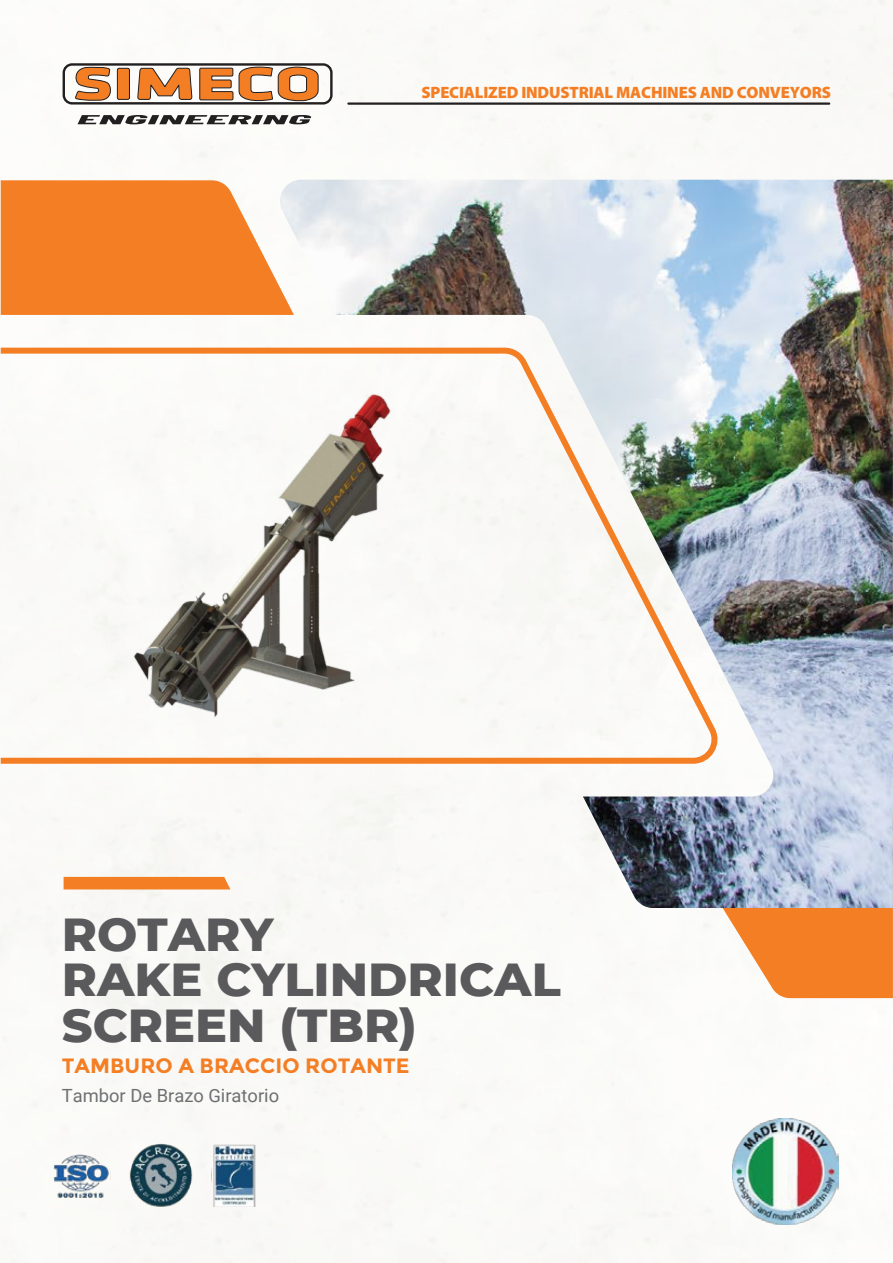
<style>
.page{position:relative;width:893px;height:1263px;background:#fff}
.page>*{position:absolute;margin:0;border:0;box-sizing:border-box;transform-origin:0 0}
.t1{font:800 47.25px/45.8px "Montserrat";color:#5a5a5c}
.t2{font:700 20.7px "Montserrat";color:#f47e24}
.t3{font:18.15px "Roboto";color:#6e6f72}
.t4{font:900 16.5px "Myriad Pro";letter-spacing:-.01em;color:#f47e24}
</style>
<div class="page">
<img style="left:0;top:0;width:893px;height:1263px">
<div style="left:63px;top:63px;width:270px;height:42px;border:2px solid #221f20;border-radius:8px"></div>
<svg style="left:75px;top:65px;width:244px;height:59px"></svg>
<svg style="left:664px;top:908px;width:229px;height:90px"></svg>
<img style="left:275px;top:180px;width:618px;height:728px">
<svg style="left:1px;top:180px;width:293px;height:135px;background:#f48d3d"></svg>
<div style="left:64px;top:877px;width:166px;height:12px;background:#f47e24"></div>
<img style="left:732px;top:1118px;width:107px;height:106px">
<svg style="left:0;top:345px;width:719px;height:422px"></svg>
<img style="left:52px;top:1143px;width:58px;height:59px">
<img style="left:129px;top:1143px;width:64px;height:63px">
<img style="left:212px;top:1143px;width:44px;height:63px">
<hr style="left:348px;top:102px;width:481px;height:3px;background:#231f20">
<img style="left:101px;top:386px;width:357px;height:362px">
<p class="t4" style="left:422px;top:81px;width:411px">SPECIALIZED INDUSTRIAL MACHINES AND CONVEYORS</p>
<h1 class="t1" style="left:62px;top:908px;width:500px">ROTARY<br>RAKE CYLINDRICAL<br>SCREEN (TBR)</h1>
<p class="t2" style="left:62px;top:1054px;width:349px">TAMBURO A BRACCIO ROTANTE</p>
<p class="t3" style="left:62px;top:1083px;width:219px">Tambor De Brazo Giratorio</p>
</div>
